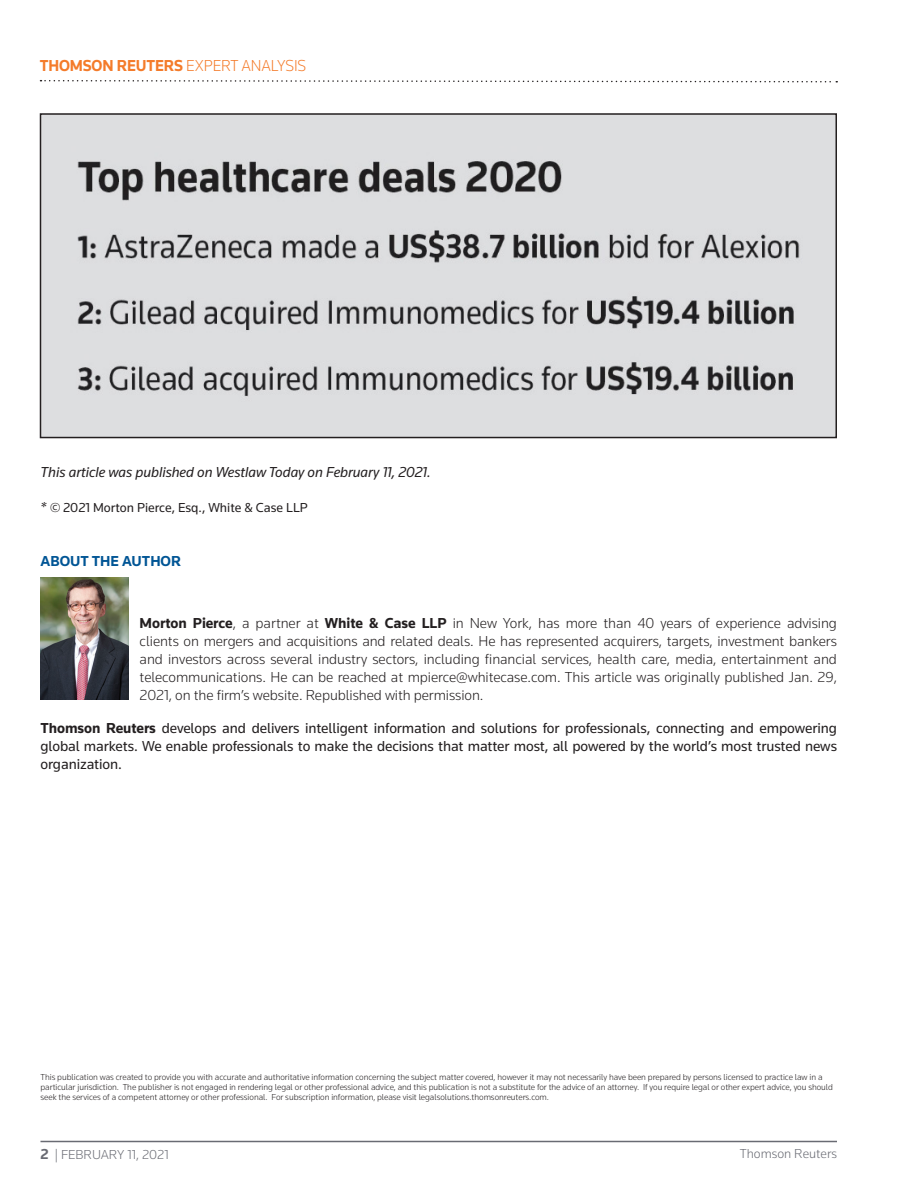
<style>
.page{position:relative;width:918px;height:1188px;background:#fff}
.page>*{position:absolute;margin:0;border:0;box-sizing:border-box;transform-origin:0 0}
.t1{font:700 16.5px "Knowledge";letter-spacing:-.01em;color:#f47b2a;scale:.95 1}
.FC_body{font:300 15px/18px "Knowledge";letter-spacing:-.005em;color:#231f20;text-align:justify}
.FC_body-2{font:15px/18px "Knowledge";letter-spacing:-.005em;color:#231f20;text-align:justify}
.FC_body-3{font:italic 15px "Knowledge";letter-spacing:-.005em;color:#231f20}
.t2{font:700 15px "Knowledge";color:#005595}
.FC_body-4{font:13.5px "Knowledge";color:#231f20}
.t3{font:300 13.5px "Knowledge";color:#696b73}
.FC_body-5{font:300 9px/9.9px "Knowledge";letter-spacing:-.005em;color:#231f20}
.s1{font-weight:300}
.s2{font-style:italic;font-size:15px}
.s3{font-style:italic}
.s4{font-weight:700}
.s5{font-weight:700;font-size:15px}
</style>
<div class="page">
<hr style="left:40px;top:1141px;width:797px;height:1px;background:#696b73">
<svg style="left:40px;top:80px;width:797px;height:3px"></svg>
<img style="left:41px;top:577px;width:88px;height:123px">
<img style="left:43px;top:116px;width:791px;height:319px">
<div style="left:40px;top:113px;width:797px;height:325px;border:2px solid #231f20"></div>
<h1 class="t1" style="left:40px;top:56px;width:282px">THOMSON REUTERS <span class="s1">EXPERT ANALYSIS</span></h1>
<p class="FC_body-3" style="left:41px;top:463px;width:392px">This article was published on Westlaw Today on February 11, 2021.</p>
<p class="FC_body-4" style="left:41px;top:499px;width:269px"><span class="s2">*</span> <span class="s3">©</span> 2021 Morton Pierce, Esq., White &amp; Case LLP</p>
<h2 class="t2" style="left:41px;top:552px;width:142px">ABOUT THE AUTHOR</h2>
<p class="FC_body" style="left:140px;top:613px;width:699px"><span class="s4">Morton Pierce</span>, a partner at <span class="s4">White &amp; Case LLP</span> in New York, has more than 40 years of experience advising clients on mergers and acquisitions and related deals. He has represented acquirers, targets, investment bankers and investors across several industry sectors, including financial services, health care, media, entertainment and telecommunications. He can be reached at mpierce@whitecase.com. This article was originally published Jan. 29, 2021, on the firm’s website. Republished with permission.</p>
<p class="FC_body-2" style="left:40px;top:719px;width:798px"><span class="s4">Thomson Reuters</span> develops and delivers intelligent information and solutions for professionals, connecting and empowering global markets. We enable professionals to make the decisions that matter most, all powered by the world’s most trusted news organization.</p>
<p class="FC_body-5" style="left:40px;top:1072px;width:794px">This publication was created to provide you with accurate and authoritative information concerning the subject matter covered, however it may not necessarily have been prepared by persons licensed to practice law in a particular jurisdiction. The publisher is not engaged in rendering legal or other professional advice, and this publication is not a substitute for the advice of an attorney. If you require legal or other expert advice, you should seek the services of a competent attorney or other professional. For subscription information, please visit legalsolutions.thomsonreuters.com.</p>
<h3 class="t3" style="left:40px;top:1146px;width:130px"><span class="s5">2</span> | FEBRUARY 11, 2021</h3>
<h3 class="t3" style="left:740px;top:1145px;width:99px">Thomson Reuters</h3>
</div>
